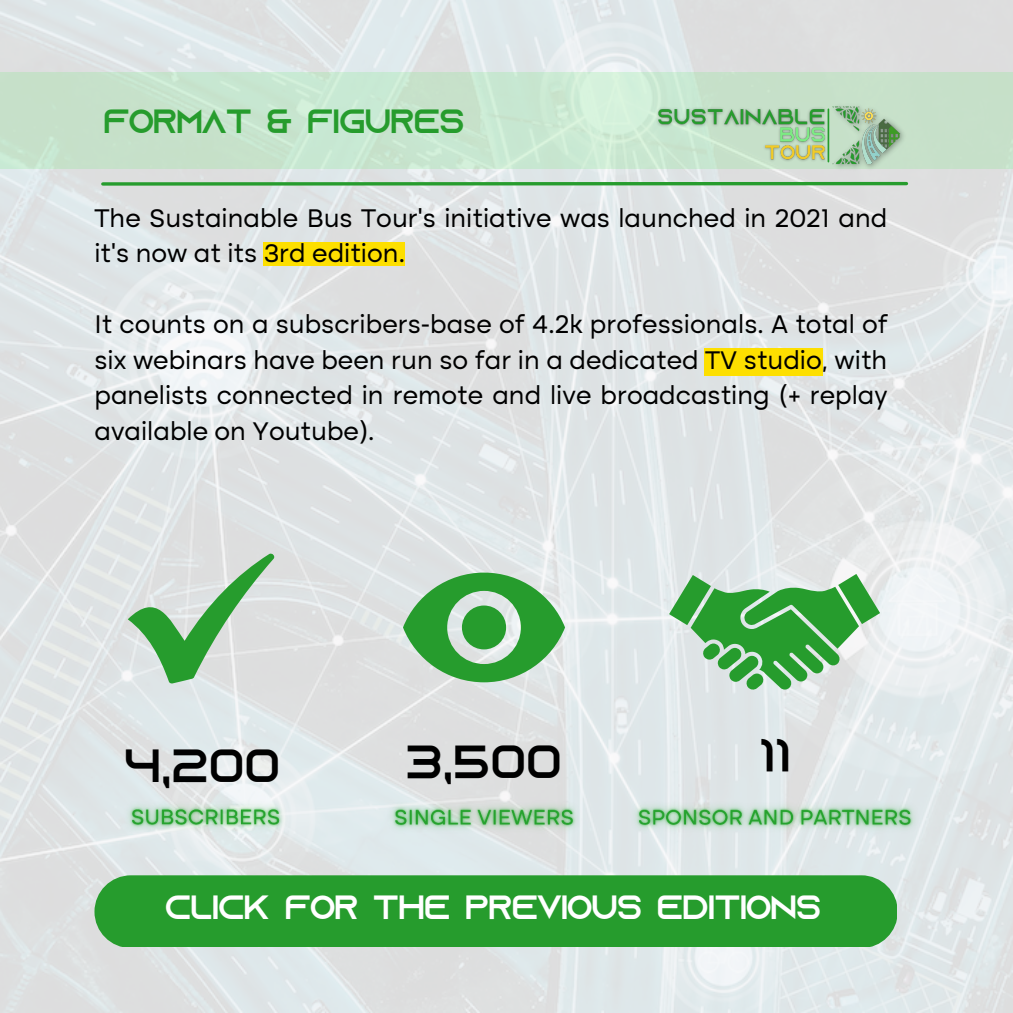
<style>
.page{position:relative;width:1013px;height:1013px;background:#fff}
.page>*{position:absolute;margin:0;border:0;box-sizing:border-box;transform-origin:0 0}
.t1{font:46.57px "Azonix";color:#000}
.t2{font:46.57px "Azonix";color:#010101}
.t3{font:33.52px "Azonix";letter-spacing:-.035em;color:#fff}
.t4{font:33.52px "Azonix";letter-spacing:-.035em;color:#269c2d}
.t5{font:25.65px/35.6px "Altone Trial";color:#000}
</style>
<div class="page">
<img style="left:0;top:0;width:1012px;height:1012px">
<div style="left:263px;top:242px;width:141px;height:24px;background:#fddf00"></div>
<div style="left:0;top:72px;width:1012px;height:96px;background:linear-gradient(to bottom,#c9e5ce,#c9e5ce)"></div>
<img style="left:830px;top:101px;width:77px;height:71px">
<svg style="left:128px;top:553px;width:146px;height:130px;background:#afcfb3"></svg>
<svg style="left:403px;top:572px;width:162px;height:110px;background:#76bb7c"></svg>
<svg style="left:669px;top:574px;width:211px;height:115px;background:#81c087"></svg>
<div style="left:704px;top:348px;width:119px;height:27px;background:#fddf00"></div>
<img style="left:774px;top:135px;width:56px;height:5px">
<img style="left:652px;top:103px;width:179px;height:32px">
<img style="left:759px;top:140px;width:71px;height:31px">
<img style="left:112px;top:789px;width:187px;height:58px">
<img style="left:375px;top:789px;width:217px;height:58px">
<img style="left:619px;top:789px;width:311px;height:58px">
<div style="left:94px;top:875px;width:803px;height:71px;background:#269c2d;border-radius:36px"></div>
<svg style="left:103px;top:182px;width:803px;height:4px;background:#42a649"></svg>
<h2 class="t4" style="left:103px;top:108px;width:363px">FORMAT &amp; FIGURES</h2>
<p class="t5" style="left:94px;top:202px;width:794px">The Sustainable Bus Tour's initiative was launched in 2021 and it's now at its 3rd edition.</p>
<p class="t5" style="left:94px;top:309px;width:795px;text-align:justify">It counts on a subscribers-base of 4.2k professionals. A total of six webinars have been run so far in a dedicated TV studio, with panelists connected in remote and live broadcasting (+ replay available on Youtube).</p>
<h1 class="t2" style="left:124px;top:747px;width:158px">4,200</h1>
<h1 class="t1" style="left:759px;top:735px;width:33px">11</h1>
<h1 class="t1" style="left:405px;top:742px;width:158px">3,500</h1>
<h2 class="t3" style="left:165px;top:893px;width:658px">CLICK FOR THE PREVIOUS EDITIONS</h2>
</div>
